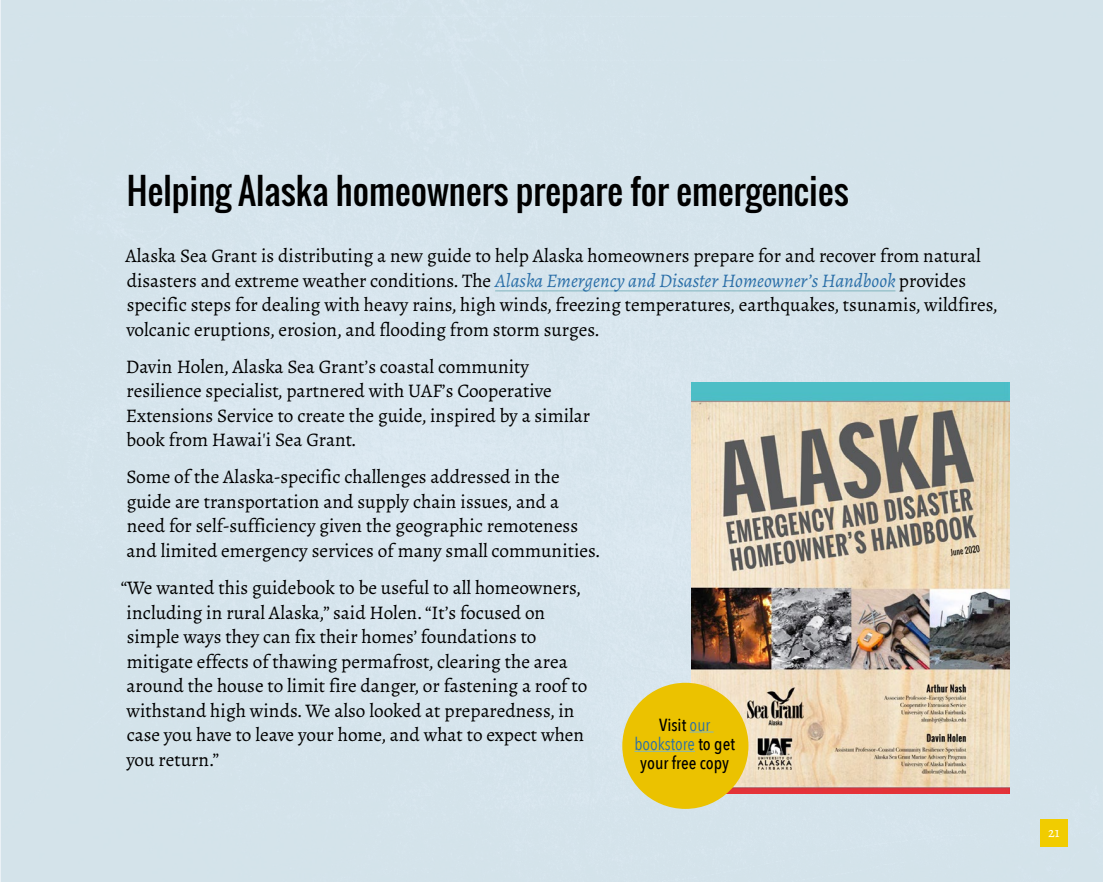
<style>
.page{position:relative;width:1103px;height:882px;background:#fff}
.page>*{position:absolute;margin:0;border:0;box-sizing:border-box;transform-origin:0 0}
.t1{font:35px "Oswald";color:#000}
.t2{font:19.25px/24.5px "Alegreyaht Pro";color:#000}
.t3{font:500 17.5px/19.2px "Avenir Next Condensed";color:#000;text-align:center}
.t4{font:14px "Alegreyaht Pro";color:#fff}
.s1{font-style:italic;color:#2b6fa8}
.s2{font-weight:400;color:#2b6fa8}
</style>
<div class="page">
<div style="left:1px;top:0;width:1101px;height:882px;background:#d4e3eb"></div>
<div style="left:1040px;top:819px;width:27px;height:28px;background:#f1cc00"></div>
<hr style="left:0;top:0;width:1px;height:882px;background:#ebf1f6">
<hr style="left:495px;top:290px;width:400px;height:1px;background:#84b7c1">
<img style="left:691px;top:382px;width:318px;height:412px">
<div style="left:622px;top:683px;width:126px;height:126px;background:#ebc200;border-radius:50%"></div>
<svg style="left:689px;top:732px;width:24px;height:1px"></svg>
<hr style="left:634px;top:751px;width:61px;height:1px;background:#84b7c1">
<h1 class="t1" style="left:127px;top:165px;width:723px">Helping Alaska homeowners prepare for emergencies</h1>
<p class="t2" style="left:125px;top:244px;width:873px">Alaska Sea Grant is distributing a new guide to help Alaska homeowners prepare for and recover from natural disasters and extreme weather conditions. The <span class="s1">Alaska Emergency and Disaster Homeowner’s Handbook</span> provides specific steps for dealing with heavy rains, high winds, freezing temperatures, earthquakes, tsunamis, wildfires, volcanic eruptions, erosion, and flooding from storm surges.</p>
<p class="t2" style="left:126px;top:354px;width:466px">Davin Holen, Alaska Sea Grant’s coastal community resilience specialist, partnered with UAF’s Cooperative Extensions Service to create the guide, inspired by a similar book from Hawai'i Sea Grant.</p>
<p class="t2" style="left:126px;top:465px;width:475px">Some of the Alaska-specific challenges addressed in the guide are transportation and supply chain issues, and a need for self-sufficiency given the geographic remoteness and limited emergency services of many small communities.</p>
<p class="t2" style="left:121px;top:575px;width:468px">“We wanted this guidebook to be useful to all homeowners, including in rural Alaska,” said Holen. “It’s focused on simple ways they can fix their homes’ foundations to mitigate effects of thawing permafrost, clearing the area around the house to limit fire danger, or fastening a roof to withstand high winds. We also looked at preparedness, in case you have to leave your home, and what to expect when you return.”</p>
<p class="t3" style="left:634px;top:715px;width:102px">Visit <span class="s2">our bookstore</span> to get your free copy</p>
<p class="t4" style="left:1048px;top:824px;width:13px">21</p>
</div>
